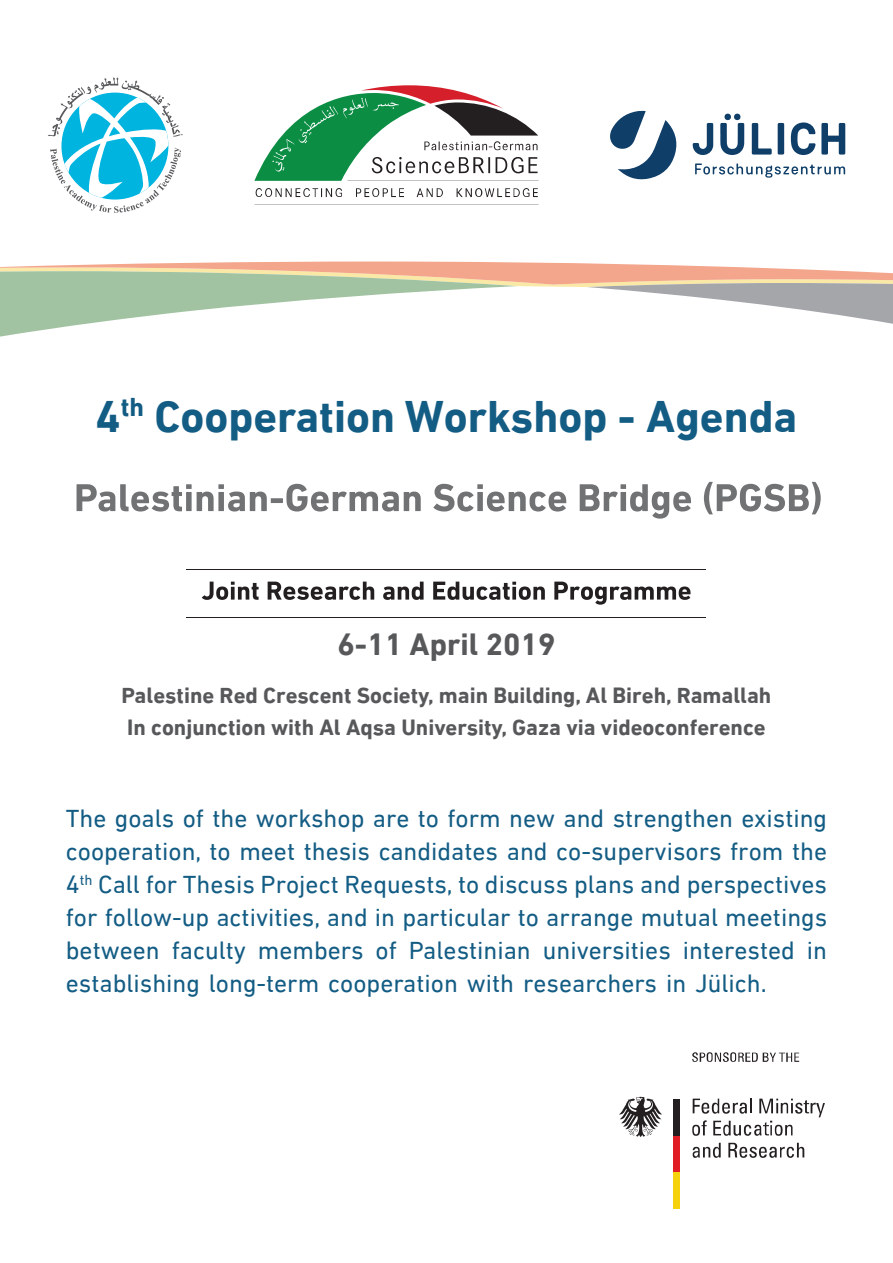
<style>
.page{position:relative;width:893px;height:1263px;background:#fff}
.page>*{position:absolute;margin:0;border:0;box-sizing:border-box;transform-origin:0 0}
.t1{font:700 45.15px "DIN Next LT Arabic";color:#135c84}
.t2{font:700 31.35px "DIN Next LT Arabic";color:#57585a}
.t3{font:700 26.4px "DIN Next LT Arabic";color:#135c84}
.t4{font:25.5px/33px "DIN Next LT Arabic";color:#135c84;text-align:right}
.t5{font:700 22.5px/32.2px "DIN Next LT Arabic";color:#57585a}
.t6{font:14.85px "DIN Next LT Arabic";color:#135c84}
</style>
<div class="page">
<svg style="left:0;top:261px;width:893px;height:76px"></svg>
<svg style="left:254px;top:85px;width:284px;height:120px"></svg>
<svg style="left:610px;top:111px;width:67px;height:69px"></svg>
<svg style="left:790px;top:122px;width:55px;height:33px"></svg>
<svg style="left:692px;top:123px;width:21px;height:32px"></svg>
<svg style="left:752px;top:123px;width:20px;height:32px"></svg>
<svg style="left:778px;top:123px;width:6px;height:32px"></svg>
<svg style="left:720px;top:114px;width:24px;height:41px"></svg>
<div style="left:724px;top:114px;width:7px;height:6px;background:#0f3e68;border-radius:50%"></div>
<svg style="left:695px;top:163px;width:150px;height:15px"></svg>
<svg style="left:48px;top:77px;width:135px;height:136px"></svg>
<div style="left:673px;top:1135px;width:7px;height:37px;background:#e11e25"></div>
<div style="left:673px;top:1172px;width:7px;height:37px;background:#f6d20c"></div>
<div style="left:673px;top:1098px;width:7px;height:37px;background:#231f20"></div>
<svg style="left:619px;top:1097px;width:43px;height:40px"></svg>
<svg style="left:693px;top:1143px;width:28px;height:15px"></svg>
<svg style="left:728px;top:1143px;width:76px;height:15px"></svg>
<svg style="left:692px;top:1098px;width:133px;height:38px"></svg>
<svg style="left:692px;top:1052px;width:107px;height:10px"></svg>
<svg style="left:202px;top:582px;width:57px;height:18px"></svg>
<svg style="left:268px;top:582px;width:106px;height:18px"></svg>
<svg style="left:383px;top:582px;width:41px;height:18px"></svg>
<svg style="left:433px;top:582px;width:112px;height:18px"></svg>
<svg style="left:554px;top:582px;width:136px;height:23px"></svg>
<hr style="left:187px;top:569px;width:519px;height:1px;background:#231f20">
<hr style="left:187px;top:617px;width:519px;height:1px;background:#231f20">
<svg style="left:77px;top:484px;width:190px;height:27px"></svg>
<div style="left:271px;top:498px;width:12px;height:5px;background:#717274"></div>
<svg style="left:286px;top:484px;width:135px;height:27px"></svg>
<svg style="left:433px;top:484px;width:133px;height:27px"></svg>
<svg style="left:580px;top:484px;width:111px;height:35px"></svg>
<svg style="left:704px;top:482px;width:117px;height:32px"></svg>
<p class="t3" style="left:121px;top:392px;width:25px">th</p>
<h1 class="t1" style="left:96px;top:389px;width:27px">4</h1>
<h1 class="t1" style="left:155px;top:389px;width:644px">Cooperation Workshop - Agenda</h1>
<p class="t2" style="left:338px;top:626px;width:219px">6-11 April 2019</p>
<p class="t5" style="left:122px;top:679px;width:651px">Palestine Red Crescent Society, main Building, Al Bireh, Ramallah<br>In conjunction with Al Aqsa University, Gaza via videoconference</p>
<p class="t4" style="left:66px;top:802px;width:763px">The goals of the workshop are to form new and strengthen existing cooperation, to meet thesis candidates and co-supervisors from the<br>Call for Thesis Project Requests to, discuss plans and perspectives</p>
<p class="t6" style="left:80px;top:871px;width:14px">th</p>
<p class="t4" style="left:66px;top:868px;width:15px">4</p>
<p class="t4" style="left:66px;top:901px;width:763px">for follow-up activities, and in particular to arrange mutual meetings</p>
<p class="t4" style="left:807px;top:934px;width:22px">in</p>
<p class="t4" style="left:66px;top:934px;width:702px;text-align:left">between<br>establishing long-term cooperation with researchers in Jülich.</p>
<p class="t4" style="left:172px;top:934px;width:76px">faculty</p>
<p class="t4" style="left:258px;top:934px;width:107px">members</p>
<p class="t4" style="left:375px;top:934px;width:23px">of</p>
<p class="t4" style="left:409px;top:934px;width:124px">Palestinian</p>
<p class="t4" style="left:543px;top:934px;width:130px">universities</p>
<p class="t4" style="left:683px;top:934px;width:114px">interested</p>
</div>
